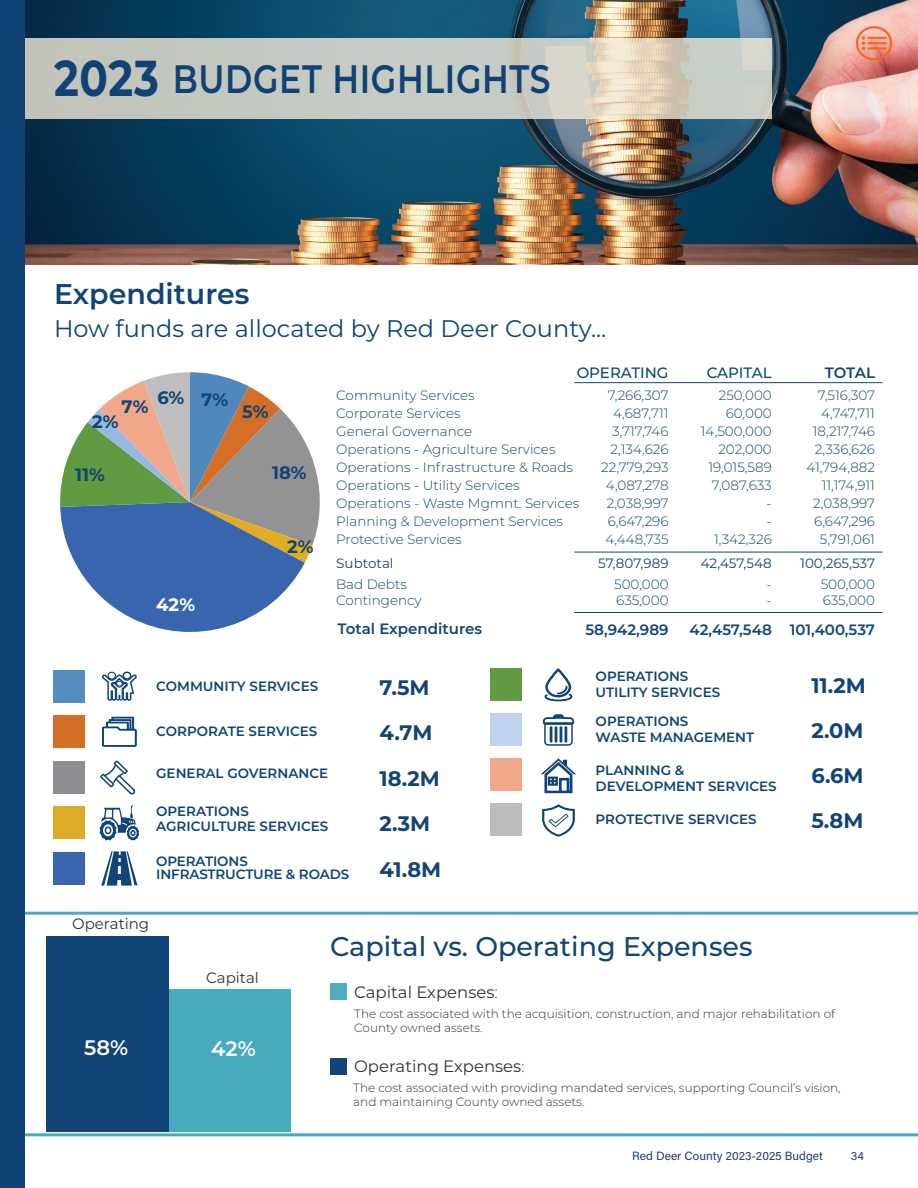
<style>
.page{position:relative;width:918px;height:1188px;background:#fff}
.page>*{position:absolute;margin:0;border:0;box-sizing:border-box;transform-origin:0 0}
.t1{font:600 39.6px "Montserrat";letter-spacing:.02em;color:#114276;scale:.83 1}
.t2{font:600 28.5px "Montserrat";color:#147}
.t3{font:500 27px "Montserrat";color:#147}
.t4{font:24px "Montserrat";color:#0f4578}
.t5{font:700 21px/45.6px "Montserrat";color:#147}
.t6{font:600 21px "Montserrat";color:#fff}
.t7{font:700 18px "Montserrat";color:#147}
.t8{font:700 18px "Montserrat";color:#fff}
.t9{font:16.5px "Montserrat";color:#313232}
.t10{font:600 15px "Montserrat";color:#0f4677}
.t11{font:15px "Montserrat";color:#313232}
.t12{font:500 15px "Montserrat";color:#0f4677}
.t13{font:300 13.5px/18px "Montserrat";color:#0f4677}
.t14{font:600 13.5px/15.8px "Montserrat";color:#0f4578}
.t15{font:13.5px "Montserrat";color:#0f4677}
.t16{font:300 12px/13.5px "Montserrat";color:#313232}
.t17{font:12px "Acumin Variable Concept";color:#1e3e79}
.s1{font-weight:700;font-size:50.4px}
.s2{font-weight:300}
.s3{font-weight:300;font-size:15px}
</style>
<div class="page">
<svg style="left:60px;top:372px;width:260px;height:260px"></svg>
<img style="left:25px;top:0;width:893px;height:265px">
<div style="left:168px;top:989px;width:122px;height:143px;background:#46abbc"></div>
<div style="left:46px;top:937px;width:123px;height:195px;background:#114377"></div>
<svg style="left:25px;top:38px;width:747px;height:81px;background:#c9ccc1"></svg>
<div style="left:856px;top:26px;width:36px;height:34px;border:2px solid #f36a24;border-radius:50%"></div>
<svg style="left:857px;top:36px;width:29px;height:14px"></svg>
<hr style="left:574px;top:612px;width:308px;height:1px;background:#0f4778">
<hr style="left:574px;top:552px;width:308px;height:1px;background:#0f4778">
<hr style="left:574px;top:382px;width:308px;height:1px;background:#0f4778">
<div style="left:330px;top:1058px;width:17px;height:17px;background:#147"></div>
<div style="left:330px;top:983px;width:17px;height:17px;background:#51adbf"></div>
<svg style="left:101px;top:851px;width:37px;height:35px"></svg>
<div style="left:54px;top:852px;width:31px;height:33px;background:#3966af"></div>
<svg style="left:541px;top:758px;width:35px;height:36px"></svg>
<div style="left:490px;top:758px;width:31px;height:33px;background:#f1a789"></div>
<svg style="left:542px;top:714px;width:33px;height:32px"></svg>
<div style="left:490px;top:713px;width:31px;height:33px;background:#bfd3ec"></div>
<div style="left:107px;top:672px;width:9px;height:8px;border:1px solid #147;border-radius:50%"></div>
<div style="left:122px;top:672px;width:9px;height:8px;border:2px solid #147;border-radius:50%"></div>
<svg style="left:102px;top:673px;width:35px;height:28px"></svg>
<div style="left:54px;top:670px;width:31px;height:33px;background:#558cbf"></div>
<svg style="left:102px;top:716px;width:35px;height:31px"></svg>
<div style="left:54px;top:715px;width:31px;height:33px;background:#d46e27"></div>
<svg style="left:100px;top:760px;width:36px;height:35px"></svg>
<div style="left:54px;top:761px;width:31px;height:33px;background:#8d8e91"></div>
<svg style="left:542px;top:805px;width:33px;height:32px"></svg>
<div style="left:490px;top:803px;width:31px;height:33px;background:#bcbcbc"></div>
<svg style="left:100px;top:805px;width:39px;height:35px"></svg>
<div style="left:54px;top:806px;width:31px;height:33px;background:#deab29"></div>
<svg style="left:544px;top:668px;width:29px;height:34px"></svg>
<div style="left:490px;top:668px;width:31px;height:33px;background:#609a41"></div>
<hr style="left:0;top:1133px;width:918px;height:3px;background:#46abbc">
<hr style="left:0;top:912px;width:918px;height:3px;background:#46abbc">
<div style="left:0;top:0;width:25px;height:1188px;background:#114276"></div>
<h1 class="t1" style="left:54px;top:51px;width:600px"><span class="s1">2023</span> BUDGET HIGHLIGHTS</h1>
<h2 class="t2" style="left:54px;top:274px;width:197px">Expenditures</h2>
<h3 class="t4" style="left:54px;top:312px;width:554px">How funds are allocated by Red Deer County...</h3>
<h3 class="t7" style="left:122px;top:394px;width:29px">7%</h3>
<h3 class="t7" style="left:92px;top:409px;width:28px">2%</h3>
<h3 class="t7" style="left:157px;top:385px;width:72px">6% 7%</h3>
<h3 class="t7" style="left:242px;top:398px;width:28px">5%</h3>
<h3 class="t7" style="left:75px;top:461px;width:31px">11%</h3>
<h3 class="t7" style="left:272px;top:459px;width:36px">18%</h3>
<h3 class="t8" style="left:156px;top:592px;width:40px">42%</h3>
<h3 class="t7" style="left:287px;top:534px;width:28px">2%</h3>
<p class="t12" style="left:577px;top:362px;width:93px">OPERATING</p>
<p class="t12" style="left:707px;top:362px;width:67px">CAPITAL</p>
<p class="t10" style="left:825px;top:362px;width:52px">TOTAL</p>
<p class="t13" style="left:601px;top:386px;width:69px;text-align:right">7,266,307<br>4,687,711<br>3,717,746<br>2,134,626<br>22,779,293<br>4,087,278<br>2,038,997<br>6,647,296<br>4,448,735</p>
<p class="t15" style="left:598px;top:554px;width:72px">57,807,989</p>
<p class="t13" style="left:336px;top:386px;width:245px">Community Services<br>Corporate Services<br>General Governance<br>Operations - Agriculture Services<br>Operations - Infrastructure &amp; Roads<br>Operations - Utility Services<br>Operations - Waste Mgmnt. Services<br>Planning &amp; Development Services<br>Protective Services</p>
<p class="t15" style="left:336px;top:554px;width:59px">Subtotal</p>
<p class="t13" style="left:336px;top:575px;width:87px;line-height:16.5px">Bad Debts<br>Contingency</p>
<p class="t10" style="left:338px;top:618px;width:146px">Total Expenditures</p>
<p class="t13" style="left:807px;top:386px;width:70px;text-align:right">7,516,307<br>4,747,711<br>18,217,746<br>2,336,626<br>41,794,882<br>11,174,911<br>2,038,997<br>6,647,296<br>5,791,061</p>
<p class="t15" style="left:800px;top:554px;width:76px">100,265,537</p>
<p class="t13" style="left:701px;top:386px;width:72px;text-align:right">250,000<br>60,000<br>14,500,000<br>202,000<br>19,015,589<br>7,087,633<br>-<br>-<br>1,342,326</p>
<p class="t15" style="left:701px;top:554px;width:73px">42,457,548</p>
<p class="t13" style="left:614px;top:575px;width:56px;line-height:16.5px">500,000<br>635,000</p>
<p class="t13" style="left:767px;top:575px;width:7px;line-height:16.5px">- -</p>
<p class="t10" style="left:586px;top:619px;width:85px">58,942,989</p>
<p class="t10" style="left:690px;top:619px;width:187px">42,457,548 101,400,537</p>
<p class="t13" style="left:821px;top:576px;width:56px;line-height:16.5px">500,000<br>635,000</p>
<p class="t14" style="left:156px;top:678px;width:163px">COMMUNITY SERVICES</p>
<h3 class="t5" style="left:380px;top:663px;width:52px">7.5M</h3>
<p class="t14" style="left:156px;top:723px;width:163px">CORPORATE SERVICES</p>
<h3 class="t5" style="left:380px;top:709px;width:55px">4.7M</h3>
<p class="t14" style="left:156px;top:764px;width:174px">GENERAL GOVERNANCE</p>
<h3 class="t5" style="left:380px;top:755px;width:62px">18.2M<br>2.3M</h3>
<p class="t14" style="left:156px;top:802px;width:174px">OPERATIONS<br>AGRICULTURE SERVICES</p>
<p class="t14" style="left:156px;top:854px;width:195px;line-height:13.5px">OPERATIONS<br>INFRASTRUCTURE &amp; ROADS</p>
<h3 class="t5" style="left:380px;top:846px;width:63px">41.8M</h3>
<p class="t14" style="left:596px;top:668px;width:126px">OPERATIONS<br>UTILITY SERVICES</p>
<h3 class="t5" style="left:811px;top:662px;width:56px">11.2M</h3>
<p class="t14" style="left:596px;top:713px;width:160px">OPERATIONS<br>WASTE MANAGEMENT</p>
<h3 class="t5" style="left:811px;top:707px;width:54px">2.0M</h3>
<p class="t14" style="left:596px;top:762px;width:183px;line-height:16.2px">PLANNING &amp;<br>DEVELOPMENT SERVICES</p>
<h3 class="t5" style="left:811px;top:752px;width:54px">6.6M</h3>
<p class="t14" style="left:596px;top:811px;width:163px">PROTECTIVE SERVICES</p>
<h3 class="t5" style="left:811px;top:797px;width:54px">5.8M</h3>
<p class="t11" style="left:72px;top:914px;width:79px">Operating</p>
<h3 class="t6" style="left:84px;top:1032px;width:45px">58%</h3>
<p class="t11" style="left:206px;top:967px;width:54px">Capital</p>
<h3 class="t6" style="left:211px;top:1034px;width:46px">42%</h3>
<h3 class="t3" style="left:330px;top:928px;width:424px">Capital vs. Operating Expenses</h3>
<p class="t9" style="left:354px;top:981px;width:145px">Capital Expenses<span class="s2">:</span></p>
<p class="t16" style="left:354px;top:1006px;width:482px;line-height:14.4px">The cost associated with the acquisition, construction, and major rehabilitation of<br>County owned assets.</p>
<p class="t9" style="left:354px;top:1055px;width:172px">Operating Expenses<span class="s3">:</span></p>
<p class="t16" style="left:353px;top:1081px;width:489px">The cost associated with providing mandated services, supporting Council’s vision, and maintaining County owned assets.</p>
<p class="t17" style="left:632px;top:1148px;width:192px">Red Deer County 2023-2025 Budget</p>
<p class="t17" style="left:851px;top:1148px;width:15px">34</p>
</div>
